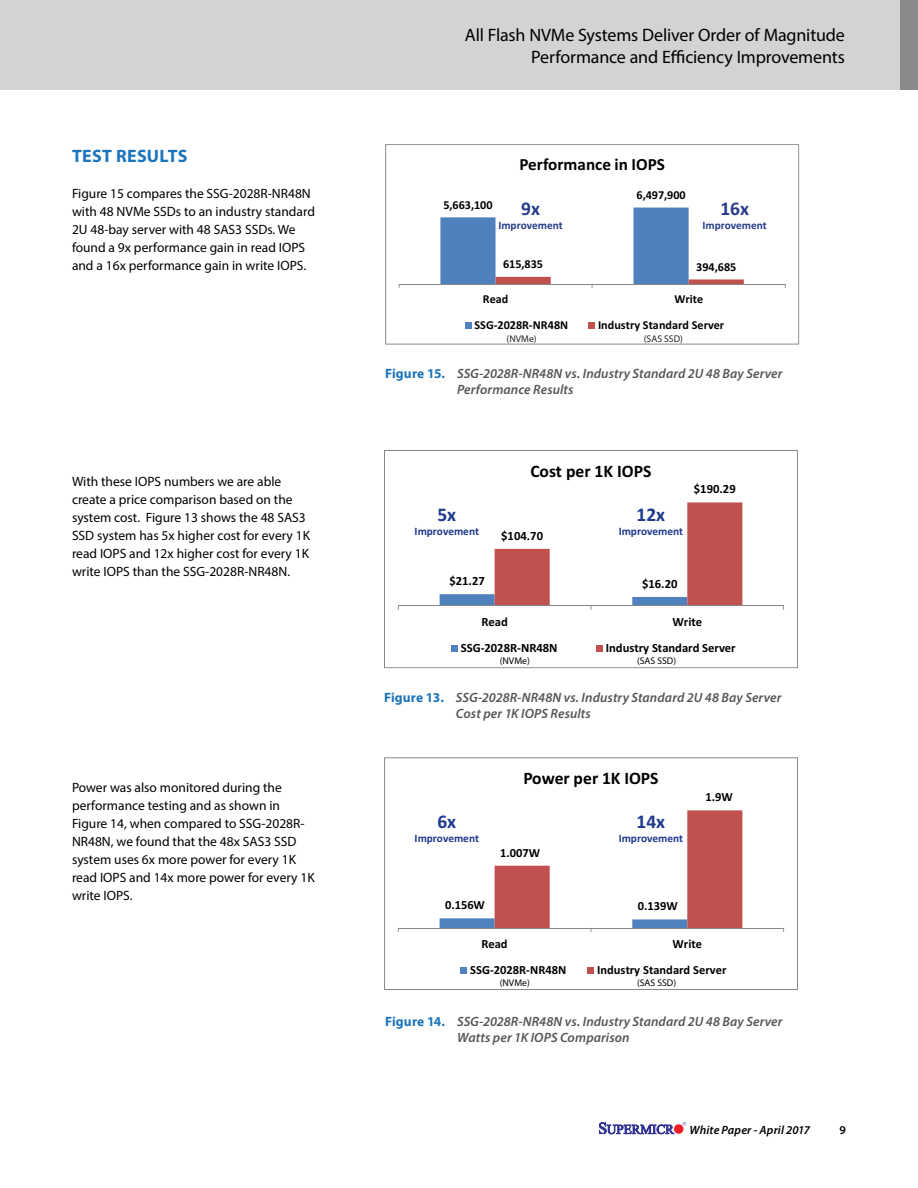
<style>
.page{position:relative;width:918px;height:1188px;background:#fff}
.page>*{position:absolute;margin:0;border:0;box-sizing:border-box;transform-origin:0 0}
.t1{font:700 19.5px "Calibri";color:#1e398d}
.t2{font:700 19.5px "Calibri";color:#273c89}
.t3{font:18px/21.6px "Myriad Pro";letter-spacing:-.01em;color:#000;text-align:right}
.t4{font:700 18px "Myriad Pro";letter-spacing:.015em;color:#1c75bc}
.t5{font:700 17.55px "Calibri";color:#000}
.t6{font:700 17.1px "Calibri";color:#000}
.t7{font:13.5px/18px "Myriad Pro";color:#000}
.t8{font:italic 600 13.5px/16.2px "Myriad Pro";letter-spacing:.005em;color:#55565a}
.t9{font:700 12.6px "Calibri";color:#000}
.t10{font:700 12.45px "Calibri";color:#000}
.t11{font:700 12.15px "Calibri";color:#000}
.t12{font:italic 600 12px "Myriad Pro";letter-spacing:.01em;color:#000}
.t13{font:600 12px "Myriad Pro";color:#000}
.t14{font:700 11.4px "Calibri";color:#1e398d}
.t15{font:700 11.4px "Calibri";color:#273c89}
.t16{font:9.75px "Myriad Pro";color:#000}
.t17{font:9.75px "Myriad Pro";color:#231f20}
.s1{font-weight:700;font-style:normal;color:#1c75bc}
</style>
<div class="page">
<div style="left:0;top:0;width:918px;height:90px;background:#d5d3d1"></div>
<div style="left:900px;top:0;width:18px;height:90px;background:#8a8a8d"></div>
<svg style="left:599px;top:1123px;width:75px;height:11px"></svg>
<div style="left:674px;top:1124px;width:9px;height:10px;background:#ed1d24;border-radius:50%"></div>
<svg style="left:683px;top:1122px;width:3px;height:4px"></svg>
<svg style="left:384px;top:450px;width:414px;height:218px"></svg>
<svg style="left:384px;top:757px;width:414px;height:233px"></svg>
<svg style="left:385px;top:144px;width:414px;height:200px"></svg>
<h2 class="t4" style="left:72px;top:144px;width:117px">TEST RESULTS</h2>
<p class="t7" style="left:72px;top:184px;width:244px">Figure 15 compares the SSG-2028R-NR48N with 48 NVMe SSDs to an industry standard 2U 48-bay server with 48 SAS3 SSDs. We found a 9x performance gain in read IOPS and a 16x performance gain in write IOPS.</p>
<p class="t7" style="left:72px;top:472px;width:239px">With these IOPS numbers we are able create a price comparison based on the system cost. Figure 13 shows the 48 SAS3<br>SSD system has 5x higher cost for every 1K read IOPS and 12x higher cost for every 1K write IOPS than the SSG-2028R-NR48N.</p>
<p class="t7" style="left:72px;top:778px;width:244px">Power was also monitored during the performance testing and as shown in Figure 14, when compared to SSG-2028R-NR48N, we found that the 48x SAS3 SSD system uses 6x more power for every 1K read IOPS and 14x more power for every 1K write IOPS.</p>
<h2 class="t3" style="left:465px;top:24px;width:382px">All Flash NVMe Systems Deliver Order of Magnitude<br>Performance and Efficiency Improvements</h2>
<p class="t6" style="left:520px;top:153px;width:147px">Performance in IOPS</p>
<p class="t11" style="left:443px;top:197px;width:51px">5,663,100</p>
<h1 class="t2" style="left:521px;top:196px;width:20px">9x</h1>
<p class="t15" style="left:498px;top:218px;width:66px">Improvement</p>
<p class="t11" style="left:637px;top:187px;width:51px">6,497,900</p>
<h1 class="t2" style="left:720px;top:196px;width:30px">16x</h1>
<p class="t15" style="left:702px;top:218px;width:66px">Improvement</p>
<p class="t11" style="left:503px;top:256px;width:41px">615,835</p>
<p class="t11" style="left:696px;top:259px;width:42px">394,685</p>
<p class="t11" style="left:483px;top:292px;width:27px">Read</p>
<p class="t11" style="left:674px;top:292px;width:30px">Write</p>
<p class="t11" style="left:475px;top:317px;width:95px">SSG-2028R-NR48N</p>
<p class="t11" style="left:598px;top:317px;width:128px">Industry Standard Server</p>
<p class="t17" style="left:507px;top:333px;width:32px">(NVMe)</p>
<p class="t17" style="left:644px;top:333px;width:41px">(SAS SSD)</p>
<p class="t8" style="left:457px;top:365px;width:327px;text-indent:-72px"><span class="s1">Figure 15.</span> SSG-2028R-NR48N vs. Industry Standard 2U 48 Bay Server<br>Performance Results</p>
<h1 class="t1" style="left:437px;top:502px;width:20px">5x</h1>
<p class="t14" style="left:415px;top:524px;width:66px">Improvement</p>
<p class="t5" style="left:530px;top:460px;width:123px">Cost per 1K IOPS</p>
<p class="t9" style="left:501px;top:528px;width:43px">$104.70</p>
<h1 class="t1" style="left:637px;top:502px;width:30px">12x</h1>
<p class="t14" style="left:619px;top:524px;width:66px">Improvement</p>
<p class="t9" style="left:694px;top:481px;width:43px">$190.29</p>
<p class="t9" style="left:449px;top:573px;width:37px">$21.27</p>
<p class="t9" style="left:642px;top:576px;width:37px">$16.20</p>
<p class="t9" style="left:481px;top:614px;width:28px">Read</p>
<p class="t9" style="left:672px;top:614px;width:31px">Write</p>
<p class="t9" style="left:461px;top:640px;width:98px">SSG-2028R-NR48N</p>
<p class="t9" style="left:606px;top:640px;width:131px">Industry Standard Server</p>
<p class="t16" style="left:500px;top:655px;width:32px">(NVMe)</p>
<p class="t16" style="left:637px;top:655px;width:41px">(SAS SSD)</p>
<p class="t8" style="left:456px;top:689px;width:327px;text-indent:-72px"><span class="s1">Figure 13.</span> SSG-2028R-NR48N vs. Industry Standard 2U 48 Bay Server<br>Cost per 1K IOPS Results</p>
<h1 class="t1" style="left:437px;top:809px;width:20px">6x</h1>
<p class="t14" style="left:415px;top:831px;width:66px">Improvement</p>
<p class="t5" style="left:523px;top:767px;width:137px">Power per 1K IOPS</p>
<p class="t10" style="left:500px;top:845px;width:41px">1.007W</p>
<h1 class="t1" style="left:637px;top:809px;width:30px">14x</h1>
<p class="t14" style="left:619px;top:831px;width:66px">Improvement</p>
<p class="t10" style="left:445px;top:897px;width:41px">0.156W</p>
<p class="t10" style="left:638px;top:898px;width:41px">0.139W</p>
<p class="t10" style="left:705px;top:789px;width:29px">1.9W</p>
<p class="t10" style="left:482px;top:936px;width:28px">Read</p>
<p class="t10" style="left:673px;top:936px;width:31px">Write</p>
<p class="t10" style="left:470px;top:962px;width:98px">SSG-2028R-NR48N</p>
<p class="t10" style="left:597px;top:962px;width:131px">Industry Standard Server</p>
<p class="t16" style="left:500px;top:977px;width:32px">(NVMe)</p>
<p class="t16" style="left:637px;top:977px;width:41px">(SAS SSD)</p>
<p class="t8" style="left:457px;top:1013px;width:327px;text-indent:-72px"><span class="s1">Figure 14.</span> SSG-2028R-NR48N vs. Industry Standard 2U 48 Bay Server<br>Watts per 1K IOPS Comparison</p>
<p class="t12" style="left:690px;top:1122px;width:122px">White Paper - April 2017</p>
<p class="t13" style="left:840px;top:1122px;width:8px">9</p>
</div>
